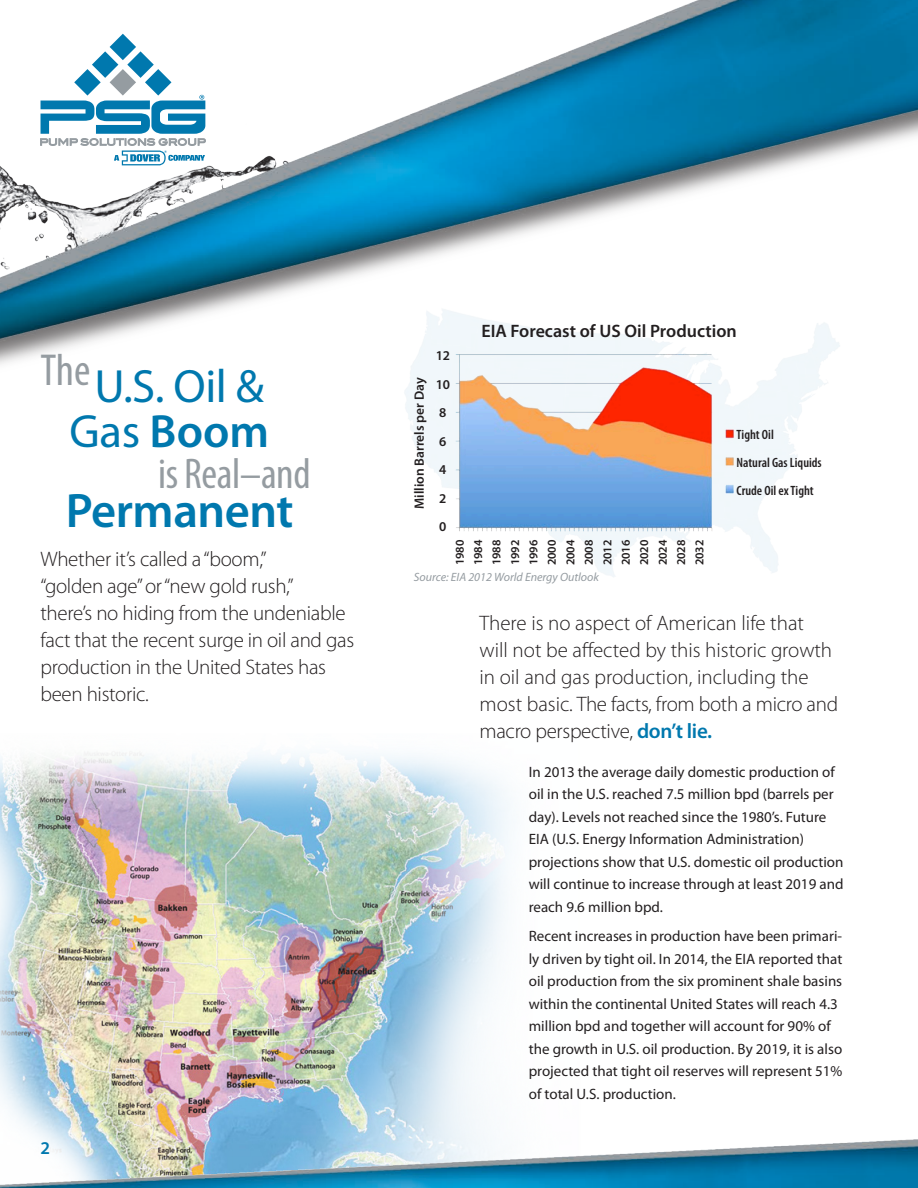
<style>
.page{position:relative;width:918px;height:1188px;background:#fff}
.page>*{position:absolute;margin:0;border:0;box-sizing:border-box;transform-origin:0 0}
.t1{font:600 48.6px "Myriad Pro";letter-spacing:-.01em;color:#0078ae}
.t2{font:46.8px "Myriad Pro";color:#0078ae}
.t3{font:600 46.8px "Myriad Pro";color:#0078ae}
.t4{font:condensed 43.2px "Myriad Pro";letter-spacing:-.01em;color:#959ca1}
.t5{font:300 21px/27px "Myriad Pro";letter-spacing:-.015em;color:#231f20}
.t6{font:600 18px "Myriad Pro";color:#231f20}
.t7{font:600 18px "Myriad Pro";color:#0078ae}
.t8{font:15px/22.5px "Myriad Pro";color:#231f20}
.t9{font:600 condensed 13.5px "Myriad Pro";color:#231f20}
.t10{font:600 13.5px "Myriad Pro";color:#231f20}
.t11{font:600 12px "Myriad Pro";color:#231f20}
.t12{font:italic 12px "Myriad Pro";color:#959ca1}
.s1{font-weight:400}
.s2{font-weight:600;color:#0078ae}
</style>
<div class="page">
<img style="left:0;top:752px;width:510px;height:331px">
<img style="left:0;top:0;width:918px;height:365px">
<img style="left:0;top:1083px;width:918px;height:105px">
<svg style="left:40px;top:34px;width:166px;height:131px"></svg>
<img style="left:391px;top:306px;width:457px;height:271px">
<p class="t2" style="left:40px;top:357px;width:225px"><sup>The</sup>U.S. Oil &amp;</p>
<p class="t3" style="left:70px;top:401px;width:201px"><span class="s1">Gas</span> Boom</p>
<p class="t4" style="left:158px;top:448px;width:154px">is Real–and</p>
<p class="t1" style="left:66px;top:479px;width:229px">Permanent</p>
<p class="t5" style="left:40px;top:545px;width:228px">Whether it’s called a “boom,”</p>
<p class="t5" style="left:40px;top:572px;width:255px">“golden age” or “new gold rush,”</p>
<p class="t5" style="left:40px;top:599px;width:315px">there’s no hiding from the undeniable fact that the recent surge in oil and gas production in the United States has been historic.</p>
<p class="t7" style="left:40px;top:1137px;width:11px">2</p>
<p class="t10" style="left:411px;top:509px;width:133px;rotate:-90deg">Million Barrels per Day</p>
<p class="t10" style="left:436px;top:347px;width:16px">12</p>
<p class="t10" style="left:436px;top:376px;width:16px">10</p>
<p class="t10" style="left:439px;top:404px;width:9px">8</p>
<p class="t10" style="left:439px;top:433px;width:9px">6</p>
<p class="t10" style="left:439px;top:461px;width:9px">4</p>
<p class="t10" style="left:439px;top:490px;width:9px">2</p>
<p class="t10" style="left:439px;top:518px;width:9px">0</p>
<p class="t6" style="left:481px;top:320px;width:257px">EIA Forecast of US Oil Production</p>
<p class="t9" style="left:736px;top:428px;width:39px">Tight Oil</p>
<p class="t9" style="left:736px;top:455px;width:87px">Natural Gas Liquids</p>
<p class="t9" style="left:736px;top:483px;width:79px">Crude Oil ex Tight</p>
<p class="t11" style="left:452px;top:565px;width:27px;rotate:-90deg">1980</p>
<p class="t11" style="left:470px;top:565px;width:27px;rotate:-90deg">1984</p>
<p class="t11" style="left:489px;top:565px;width:27px;rotate:-90deg">1988</p>
<p class="t11" style="left:507px;top:565px;width:27px;rotate:-90deg">1992</p>
<p class="t11" style="left:526px;top:565px;width:27px;rotate:-90deg">1996</p>
<p class="t11" style="left:544px;top:565px;width:27px;rotate:-90deg">2000</p>
<p class="t11" style="left:563px;top:565px;width:27px;rotate:-90deg">2004</p>
<p class="t11" style="left:581px;top:565px;width:27px;rotate:-90deg">2008</p>
<p class="t11" style="left:600px;top:565px;width:27px;rotate:-90deg">2012</p>
<p class="t11" style="left:618px;top:565px;width:27px;rotate:-90deg">2016</p>
<p class="t11" style="left:637px;top:565px;width:27px;rotate:-90deg">2020</p>
<p class="t11" style="left:655px;top:565px;width:27px;rotate:-90deg">2024</p>
<p class="t11" style="left:673px;top:565px;width:27px;rotate:-90deg">2028</p>
<p class="t11" style="left:692px;top:565px;width:27px;rotate:-90deg">2032</p>
<p class="t12" style="left:414px;top:571px;width:187px">Source: EIA 2012 World Energy Outlook</p>
<p class="t5" style="left:479px;top:610px;width:360px">There is no aspect of American life that<br>will not be affected by this historic growth in oil and gas production, including the most basic. The facts, from both a micro and macro perspective, <span class="s2">don’t lie.</span></p>
<p class="t8" style="left:529px;top:760px;width:316px">In 2013 the average daily domestic production of oil in the U.S. reached 7.5 million bpd (barrels per day). Levels not reached since the 1980’s. Future EIA (U.S. Energy Information Administration) projections show that U.S. domestic oil production will continue to increase through at least 2019 and reach 9.6 million bpd.</p>
<p class="t8" style="left:529px;top:925px;width:315px">Recent increases in production have been primari&shy;ly driven by tight oil. In 2014, the EIA reported that oil production from the six prominent shale basins within the continental United States will reach 4.3 million bpd and together will account for 90% of the growth in U.S. oil production. By 2019, it is also projected that tight oil reserves will represent 51% of total U.S. production.</p>
</div>
